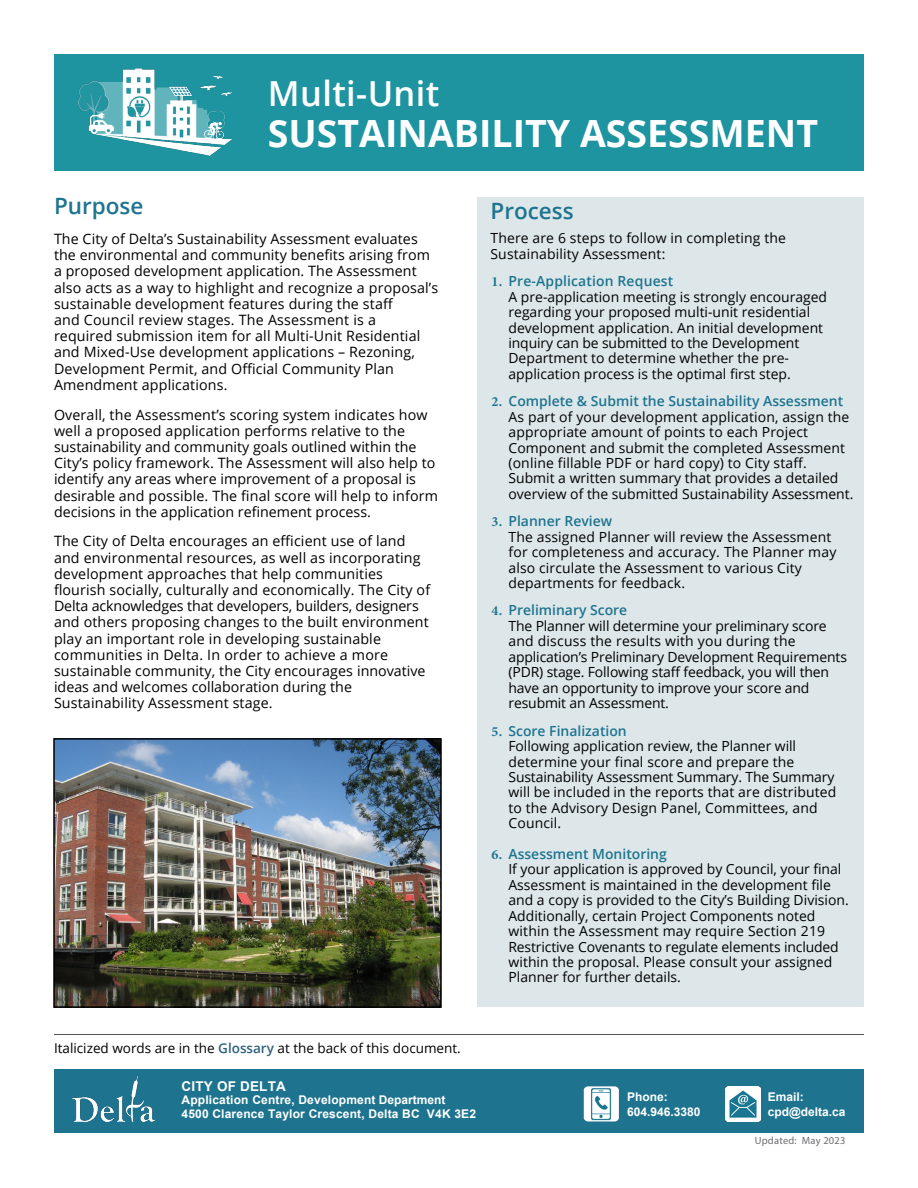
<style>
.page{position:relative;width:918px;height:1188px;background:#fff}
.page>*{position:absolute;margin:0;border:0;box-sizing:border-box;transform-origin:0 0}
.t1{font:700 37.5px "Open Sans";color:#fff}
.t2{font:600 34.5px "Open Sans";letter-spacing:.01em;color:#fff}
.t3{font:600 22.5px "Open Sans";color:#1e748f}
.t4{font:14.25px/16.2px "Open Sans";letter-spacing:.01em;color:#000}
.t5{font:13.95px/15.5px "Open Sans";color:#000}
.t6{font:13.5px "Open Sans";color:#000}
.t7{font:700 13.5px "Arial";letter-spacing:.015em;color:#fff}
.t8{font:700 12px/15px "Arial";letter-spacing:.015em;color:#fff}
.t9{font:10.5px "Myriad Pro";letter-spacing:.02em;color:#6d6e71}
.s1{font-family:"Minion Pro";font-weight:700;color:#1e748f}
.s2{font-weight:600;color:#1e748f}
.s3{font-weight:600;color:#2e617d}
</style>
<div class="page">
<div style="left:54px;top:54px;width:810px;height:117px;background:#1d94a0"></div>
<img style="left:79px;top:68px;width:153px;height:88px">
<div style="left:477px;top:197px;width:387px;height:810px;background:#dde7ea"></div>
<img style="left:56px;top:741px;width:383px;height:264px">
<div style="left:53px;top:738px;width:389px;height:270px;border:2px solid #000"></div>
<div style="left:54px;top:1069px;width:810px;height:64px;background:#1e748f"></div>
<div style="left:583px;top:1086px;width:36px;height:35px;background:#598da1;border-radius:5px"></div>
<img style="left:584px;top:1086px;width:35px;height:35px">
<img style="left:725px;top:1086px;width:35px;height:35px">
<img style="left:72px;top:1077px;width:82px;height:44px">
<hr style="left:54px;top:1034px;width:810px;height:1px;background:#58595b">
<h2 class="t2" style="left:268px;top:70px;width:173px">Multi-Unit</h2>
<h1 class="t1" style="left:268px;top:107px;width:552px">SUSTAINABILITY ASSESSMENT</h1>
<h3 class="t3" style="left:54px;top:191px;width:91px">Purpose</h3>
<p class="t4" style="left:54px;top:230px;width:386px">The City of Delta’s Sustainability Assessment evaluates the environmental and community benefits arising from a proposed development application. The Assessment also acts as a way to highlight and recognize a proposal’s sustainable development features during the staff<br>and Council review stages. The Assessment is a<br>required submission item for all Multi-Unit Residential and Mixed-Use development applications – Rezoning, Development Permit, and Official Community Plan Amendment applications.</p>
<p class="t4" style="left:54px;top:406px;width:386px">Overall, the Assessment’s scoring system indicates how well a proposed application performs relative to the sustainability and community goals outlined within the City’s policy framework. The Assessment will also help to identify any areas where improvement of a proposal is desirable and possible. The final score will help to inform decisions in the application refinement process.</p>
<p class="t4" style="left:54px;top:533px;width:378px">The City of Delta encourages an efficient use of land and environmental resources, as well as incorporating development approaches that help communities flourish socially, culturally and economically. The City of Delta acknowledges that developers, builders, designers and others proposing changes to the built environment play an important role in developing sustainable communities in Delta. In order to achieve a more sustainable community, the City encourages innovative ideas and welcomes collaboration during the Sustainability Assessment stage.</p>
<h3 class="t3" style="left:490px;top:195px;width:85px">Process</h3>
<p class="t5" style="left:490px;top:230px;width:297px">There are 6 steps to follow in completing the<br>Sustainability Assessment:</p>
<p class="t5" style="left:508px;top:273px;width:320px;text-indent:-17px"><span class="s1">1.</span> <span class="s2">Pre-Application Request<br></span>A pre-application meeting is strongly encouraged regarding your proposed multi-unit residential development application. An initial development inquiry can be submitted to the Development Department to determine whether the pre&shy;application process is the optimal first step.</p>
<p class="t5" style="left:508px;top:393px;width:346px;text-indent:-17px"><span class="s1">2.</span> <span class="s2">Complete &amp; Submit the Sustainability Assessment </span>As part of your development application, assign the appropriate amount of points to each Project Component and submit the completed Assessment (online fillable PDF or hard copy) to City staff.<br>Submit a written summary that provides a detailed overview of the submitted Sustainability Assessment.</p>
<p class="t5" style="left:508px;top:513px;width:329px;text-indent:-17px"><span class="s1">3.</span> <span class="s2">Planner Review<br></span>The assigned Planner will review the Assessment for completeness and accuracy. The Planner may also circulate the Assessment to various City departments for feedback.</p>
<p class="t5" style="left:508px;top:602px;width:340px;text-indent:-17px"><span class="s1">4.</span> <span class="s2">Preliminary Score<br></span>The Planner will determine your preliminary score and discuss the results with you during the application’s Preliminary Development Requirements (PDR) stage. Following staff feedback, you will then have an opportunity to improve your score and resubmit an Assessment.</p>
<p class="t5" style="left:508px;top:722px;width:329px;text-indent:-17px"><span class="s1">5.</span> <span class="s2">Score Finalization<br></span>Following application review, the Planner will determine your final score and prepare the Sustainability Assessment Summary. The Summary will be included in the reports that are distributed to the Advisory Design Panel, Committees, and Council.</p>
<p class="t5" style="left:508px;top:846px;width:342px;text-indent:-17px"><span class="s1">6.</span> <span class="s2">Assessment Monitoring<br></span>If your application is approved by Council, your final Assessment is maintained in the development file and a copy is provided to the City’s Building Division.<br>Additionally, certain Project Components noted within the Assessment may require Section 219<br>Restrictive Covenants to regulate elements included within the proposal. Please consult your assigned Planner for further details.</p>
<p class="t6" style="left:54px;top:1039px;width:408px">Italicized words are in the <span class="s3">Glossary</span> at the back of this document.</p>
<p class="t7" style="left:182px;top:1077px;width:106px">CITY OF DELTA</p>
<p class="t8" style="left:182px;top:1094px;width:296px;line-height:13.5px">Application Centre, Development Department<br>4500 Clarence Taylor Crescent, Delta BC V4K 3E2</p>
<p class="t8" style="left:627px;top:1090px;width:75px">Phone:<br>604.946.3380</p>
<p class="t8" style="left:768px;top:1090px;width:79px">Email: cpd@delta.ca</p>
<p class="t9" style="left:755px;top:1134px;width:92px">Updated: May 2023</p>
</div>
